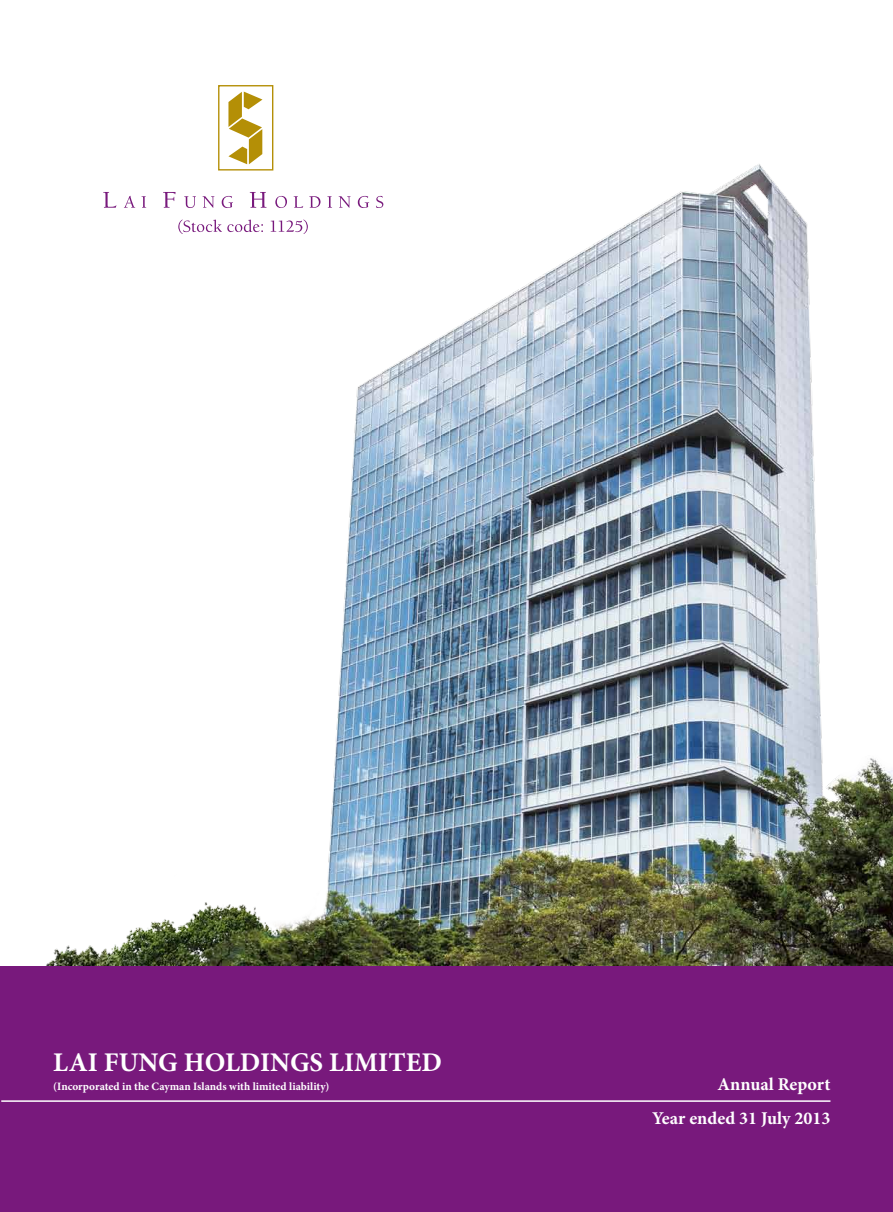
<style>
.page{position:relative;width:893px;height:1212px;background:#fff}
.page>*{position:absolute;margin:0;border:0;box-sizing:border-box;transform-origin:0 0}
.t1{font:700 27px "Minion Pro";color:#fff}
.t2{font:700 18px/33.5px "Minion Pro";color:#fff;text-align:right}
.t3{font:700 11.25px "Minion Pro";color:#fff}
</style>
<div class="page">
<img style="left:46px;top:85px;width:847px;height:881px">
<div style="left:0;top:966px;width:893px;height:246px;background:#78197c"></div>
<hr style="left:1px;top:1100px;width:829px;height:2px;background:#fff">
<svg style="left:228px;top:92px;width:34px;height:72px"></svg>
<div style="left:218px;top:85px;width:55px;height:86px;border:1px solid #b48f06"></div>
<svg style="left:103px;top:192px;width:13px;height:16px"></svg>
<svg style="left:124px;top:196px;width:11px;height:12px"></svg>
<svg style="left:142px;top:196px;width:4px;height:12px"></svg>
<svg style="left:163px;top:192px;width:13px;height:16px"></svg>
<svg style="left:184px;top:196px;width:12px;height:12px"></svg>
<svg style="left:203px;top:196px;width:11px;height:12px"></svg>
<svg style="left:222px;top:196px;width:11px;height:12px"></svg>
<svg style="left:250px;top:192px;width:16px;height:16px"></svg>
<svg style="left:275px;top:196px;width:12px;height:12px"></svg>
<svg style="left:294px;top:196px;width:9px;height:12px"></svg>
<svg style="left:309px;top:196px;width:11px;height:12px"></svg>
<svg style="left:327px;top:196px;width:5px;height:12px"></svg>
<svg style="left:339px;top:196px;width:11px;height:12px"></svg>
<svg style="left:358px;top:196px;width:11px;height:12px"></svg>
<svg style="left:376px;top:196px;width:7px;height:12px"></svg>
<svg style="left:178px;top:219px;width:85px;height:15px"></svg>
<svg style="left:271px;top:219px;width:37px;height:15px"></svg>
<h1 class="t1" style="left:53px;top:1043px;width:390px">LAI FUNG HOLDINGS LIMITED</h1>
<p class="t3" style="left:53px;top:1079px;width:278px">(Incorporated in the Cayman Islands with limited liability)</p>
<h2 class="t2" style="left:652px;top:1067px;width:180px">Annual Report<br>Year ended 31 July 2013</h2>
</div>
